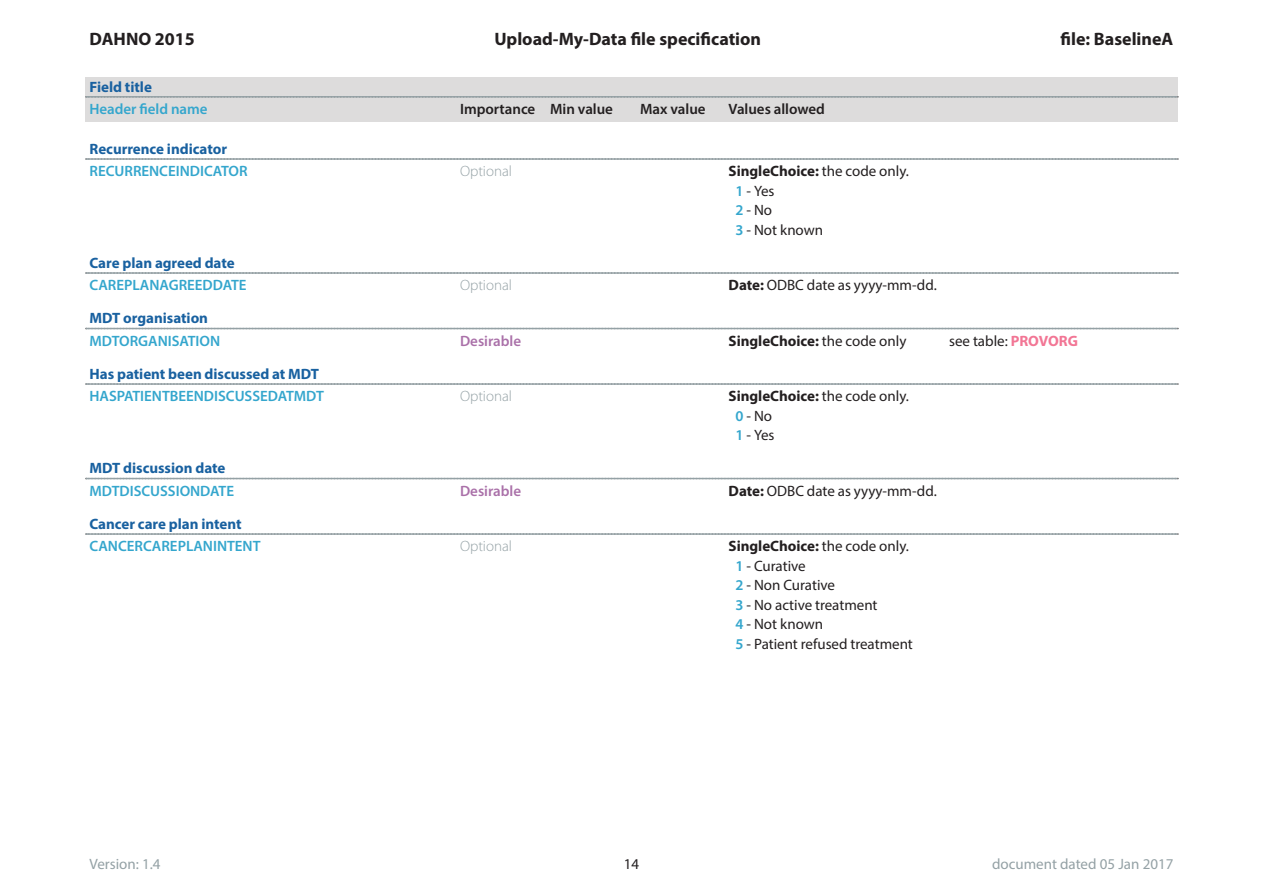
<style>
.page{position:relative;width:1263px;height:893px;background:#fff}
.page>*{position:absolute;margin:0;border:0;box-sizing:border-box;transform-origin:0 0}
.t1{font:700 18px "Myriad Pro";color:#231f20}
.t2{font:15px/19.5px "Myriad Pro";color:#231f20}
.t3{font:600 15px "Myriad Pro";color:#34a6cd}
.t4{font:700 15px "Myriad Pro";color:#1961a0}
.t5{font:600 15px "Myriad Pro";color:#231f20}
.t6{font:15px "Myriad Pro";color:#94a1a5}
.t7{font:300 15px "Myriad Pro";color:#94a1a5}
.t8{font:700 15px "Myriad Pro";color:#231f20}
.t9{font:600 15px "Myriad Pro";color:#aa71a9}
.s1{font-weight:700}
.s2{font-weight:600;color:#34a6cd}
.s3{font-weight:400}
.s4{font-weight:700;color:#f27695}
</style>
<div class="page">
<div style="left:85px;top:77px;width:1093px;height:45px;background:#dddcdc"></div>
<hr style="left:86px;top:96px;width:1091px;height:2px;background:#94a1a5">
<hr style="left:86px;top:158px;width:1091px;height:2px;background:#94a1a5">
<hr style="left:86px;top:272px;width:1091px;height:2px;background:#94a1a5">
<hr style="left:86px;top:328px;width:1091px;height:1px;background:#94a1a5">
<hr style="left:86px;top:383px;width:1091px;height:2px;background:#94a1a5">
<hr style="left:86px;top:478px;width:1091px;height:1px;background:#94a1a5">
<hr style="left:86px;top:533px;width:1091px;height:2px;background:#94a1a5">
<p class="t1" style="left:90px;top:28px;width:107px">DAHNO 2015</p>
<p class="t1" style="left:494px;top:28px;width:268px">Upload-My-Data file specification</p>
<p class="t1" style="left:1060px;top:28px;width:114px">file: BaselineA</p>
<p class="t4" style="left:90px;top:77px;width:64px">Field title</p>
<p class="t3" style="left:90px;top:99px;width:120px">Header field name</p>
<p class="t5" style="left:460px;top:99px;width:154px">Importance Min value</p>
<p class="t5" style="left:640px;top:99px;width:67px">Max value</p>
<p class="t5" style="left:729px;top:99px;width:98px">Values allowed</p>
<p class="t4" style="left:90px;top:139px;width:139px">Recurrence indicator</p>
<p class="t3" style="left:90px;top:162px;width:160px">RECURRENCEINDICATOR</p>
<p class="t7" style="left:460px;top:162px;width:53px">Optional</p>
<p class="t2" style="left:736px;top:161px;width:175px;text-indent:-7px"><span class="s1">SingleChoice:</span> the code only.<br><span class="s2">1</span>-Yes<br><span class="s2">2</span>-No<br><span class="s2">3</span> - Not known</p>
<p class="t4" style="left:90px;top:253px;width:147px">Care plan agreed date</p>
<p class="t3" style="left:90px;top:276px;width:159px">CAREPLANAGREEDDATE</p>
<p class="t7" style="left:460px;top:276px;width:53px">Optional</p>
<p class="t2" style="left:729px;top:275px;width:210px"><span class="s1">Date:</span> ODBC date as yyyy-mm-dd.</p>
<p class="t4" style="left:90px;top:308px;width:120px">MDT organisation</p>
<p class="t3" style="left:90px;top:331px;width:132px">MDTORGANISATION</p>
<p class="t9" style="left:460px;top:331px;width:63px">Desirable</p>
<p class="t8" style="left:729px;top:331px;width:179px">SingleChoice: <span class="s3">the code only</span></p>
<p class="t2" style="left:949px;top:331px;width:130px">see table: <span class="s4">PROVORG</span></p>
<p class="t4" style="left:90px;top:364px;width:231px">Has patient been discussed at MDT</p>
<p class="t3" style="left:90px;top:387px;width:236px">HASPATIENTBEENDISCUSSEDATMDT</p>
<p class="t7" style="left:460px;top:387px;width:53px">Optional</p>
<p class="t2" style="left:736px;top:386px;width:175px;text-indent:-7px"><span class="s1">SingleChoice:</span> the code only.<br><span class="s2">0</span>-No<br><span class="s2">1</span>-Yes</p>
<p class="t4" style="left:90px;top:458px;width:137px">MDT discussion date</p>
<p class="t3" style="left:90px;top:481px;width:146px">MDTDISCUSSIONDATE</p>
<p class="t9" style="left:460px;top:481px;width:63px">Desirable</p>
<p class="t2" style="left:729px;top:481px;width:210px"><span class="s1">Date:</span> ODBC date as yyyy-mm-dd.</p>
<p class="t4" style="left:90px;top:514px;width:154px">Cancer care plan intent</p>
<p class="t3" style="left:90px;top:537px;width:173px">CANCERCAREPLANINTENT</p>
<p class="t7" style="left:460px;top:537px;width:53px">Optional</p>
<p class="t2" style="left:736px;top:536px;width:179px;text-indent:-7px"><span class="s1">SingleChoice:</span> the code only.<br><span class="s2">1</span> - Curative<br><span class="s2">2</span> - Non Curative<br><span class="s2">3</span> - No active treatment<br><span class="s2">4</span> - Not known<br><span class="s2">5</span> - Patient refused treatment</p>
<p class="t6" style="left:90px;top:854px;width:73px">Version: 1.4</p>
<p class="t2" style="left:624px;top:854px;width:17px">14</p>
<p class="t6" style="left:992px;top:854px;width:183px">document dated 05 Jan 2017</p>
</div>
